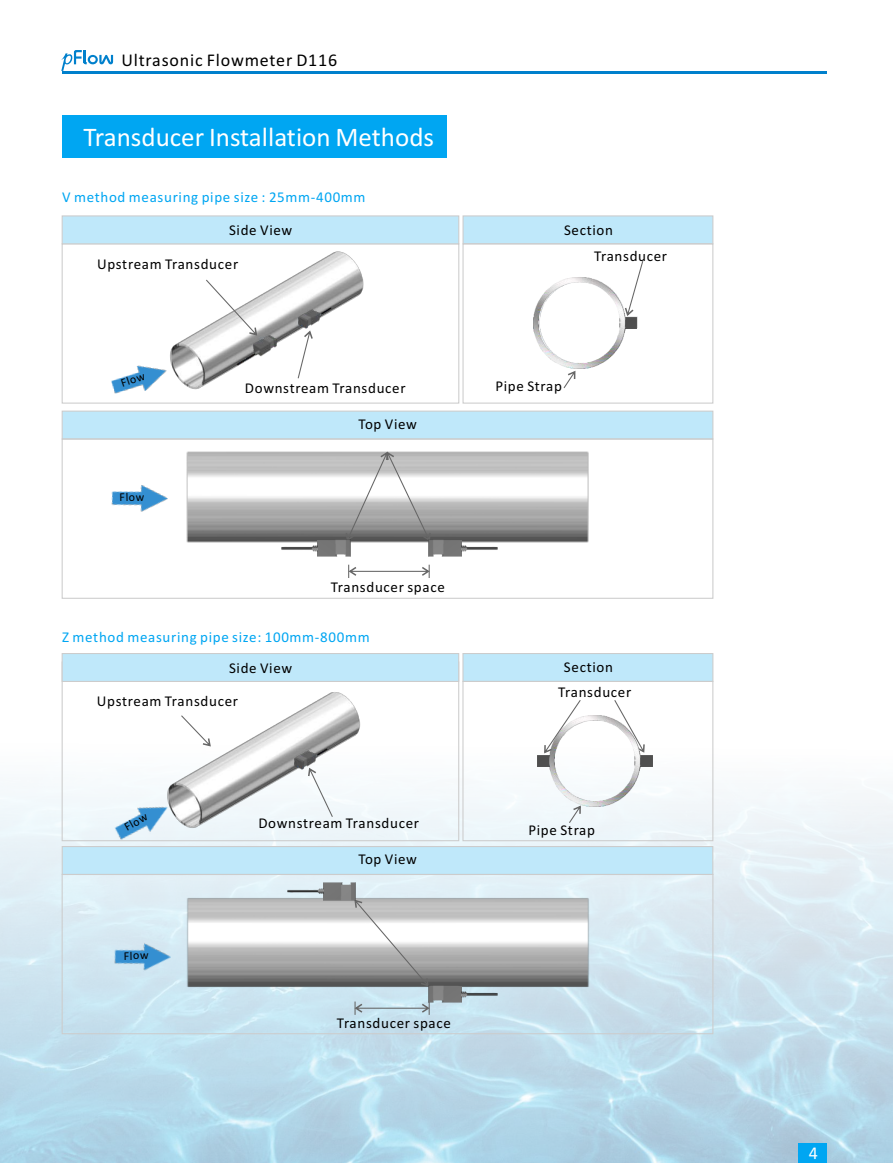
<style>
.page{position:relative;width:893px;height:1163px;background:#fff}
.page>*{position:absolute;margin:0;border:0;box-sizing:border-box;transform-origin:0 0}
.t1{font:27px "Calibri";color:#fff}
.t2{font:18px "Calibri";letter-spacing:.045em;color:#000}
.t3{font:18px "Calibri";color:#fff}
.t4{font:15px "Calibri";letter-spacing:.045em;color:#000}
.t5{font:15px "Calibri";letter-spacing:.045em;color:#00a6f2}
.t6{font:12px "Calibri";color:#000}
</style>
<div class="page">
<img style="left:0;top:538px;width:893px;height:624px">
<div style="left:462px;top:243px;width:251px;height:160px;border:1px solid #ccc"></div>
<svg style="left:564px;top:371px;width:11px;height:17px"></svg>
<svg style="left:625px;top:261px;width:18px;height:67px"></svg>
<img style="left:534px;top:278px;width:91px;height:90px">
<img style="left:111px;top:485px;width:57px;height:27px">
<svg style="left:61px;top:410px;width:653px;height:30px;background:#c1e7f8"></svg>
<div style="left:62px;top:438px;width:651px;height:160px;border:1px solid #ccc"></div>
<img style="left:176px;top:451px;width:423px;height:113px">
<svg style="left:346px;top:451px;width:85px;height:90px"></svg>
<svg style="left:348px;top:564px;width:82px;height:14px"></svg>
<div style="left:62px;top:243px;width:397px;height:160px;border:1px solid #ccc"></div>
<svg style="left:61px;top:215px;width:653px;height:30px;background:#c2e6f6"></svg>
<img style="left:111px;top:365px;width:56px;height:29px">
<img style="left:170px;top:251px;width:194px;height:138px">
<svg style="left:206px;top:280px;width:51px;height:56px"></svg>
<svg style="left:298px;top:330px;width:15px;height:48px"></svg>
<img style="left:237px;top:335px;width:39px;height:30px">
<img style="left:298px;top:307px;width:33px;height:21px">
<svg style="left:61px;top:845px;width:653px;height:30px;background:#c1e7f8"></svg>
<div style="left:62px;top:873px;width:651px;height:161px;border:1px solid #ccc"></div>
<img style="left:109px;top:794px;width:65px;height:48px">
<img style="left:166px;top:689px;width:196px;height:140px">
<img style="left:295px;top:748px;width:33px;height:21px">
<svg style="left:61px;top:652px;width:653px;height:30px;background:#c2e7f7"></svg>
<div style="left:462px;top:681px;width:251px;height:160px;border:1px solid #ccc"></div>
<svg style="left:569px;top:806px;width:12px;height:17px"></svg>
<img style="left:538px;top:715px;width:115px;height:91px">
<svg style="left:614px;top:700px;width:38px;height:66px"></svg>
<img style="left:549px;top:715px;width:92px;height:91px">
<svg style="left:538px;top:700px;width:43px;height:66px"></svg>
<div style="left:62px;top:115px;width:384px;height:43px;background:#00a6f2"></div>
<img style="left:111px;top:934px;width:64px;height:41px">
<img style="left:176px;top:879px;width:423px;height:123px">
<svg style="left:354px;top:899px;width:75px;height:87px"></svg>
<svg style="left:354px;top:1001px;width:76px;height:13px"></svg>
<div style="left:799px;top:1143px;width:28px;height:19px;background:#00a6f2"></div>
<hr style="left:62px;top:72px;width:765px;height:2px;background:#0080cc">
<svg style="left:61px;top:50px;width:52px;height:21px"></svg>
<img style="left:429px;top:539px;width:32px;height:17px">
<img style="left:461px;top:543px;width:36px;height:8px">
<img style="left:429px;top:985px;width:32px;height:17px">
<img style="left:461px;top:989px;width:36px;height:8px">
<img style="left:317px;top:539px;width:33px;height:17px">
<img style="left:281px;top:544px;width:36px;height:7px">
<img style="left:323px;top:882px;width:33px;height:18px">
<img style="left:287px;top:888px;width:36px;height:7px">
<p class="t2" style="left:121px;top:53px;width:217px">Ultrasonic Flowmeter D116</p>
<h1 class="t1" style="left:84px;top:126px;width:352px">Transducer Installation Methods</h1>
<p class="t5" style="left:62px;top:191px;width:305px">V method measuring pipe size : 25mm-400mm</p>
<p class="t4" style="left:229px;top:224px;width:65px">Side View</p>
<p class="t4" style="left:97px;top:257px;width:143px">Upstream Transducer</p>
<p class="t6" style="left:119px;top:379px;width:26px;rotate:-19deg">Flow</p>
<p class="t6" style="left:119px;top:492px;width:26px;rotate:-1deg">Flow</p>
<p class="t4" style="left:245px;top:382px;width:162px">Downstream Transducer</p>
<p class="t4" style="left:358px;top:417px;width:60px">Top View</p>
<p class="t4" style="left:331px;top:580px;width:115px">Transducer space</p>
<p class="t5" style="left:62px;top:630px;width:309px">Z method measuring pipe size: 100mm-800mm</p>
<p class="t4" style="left:229px;top:661px;width:65px">Side View</p>
<p class="t4" style="left:97px;top:695px;width:143px">Upstream Transducer</p>
<p class="t6" style="left:123px;top:823px;width:26px;rotate:-29deg">Flow</p>
<p class="t6" style="left:124px;top:950px;width:26px;rotate:-1deg">Flow</p>
<p class="t4" style="left:258px;top:816px;width:162px">Downstream Transducer</p>
<p class="t4" style="left:358px;top:852px;width:60px">Top View</p>
<p class="t4" style="left:337px;top:1016px;width:115px">Transducer space</p>
<p class="t4" style="left:564px;top:223px;width:51px">Section</p>
<p class="t4" style="left:594px;top:250px;width:75px">Transducer</p>
<p class="t4" style="left:495px;top:380px;width:68px">Pipe Strap</p>
<p class="t4" style="left:564px;top:661px;width:51px">Section</p>
<p class="t4" style="left:558px;top:685px;width:75px">Transducer</p>
<p class="t4" style="left:528px;top:823px;width:68px">Pipe Strap</p>
<p class="t3" style="left:809px;top:1145px;width:11px">4</p>
</div>
